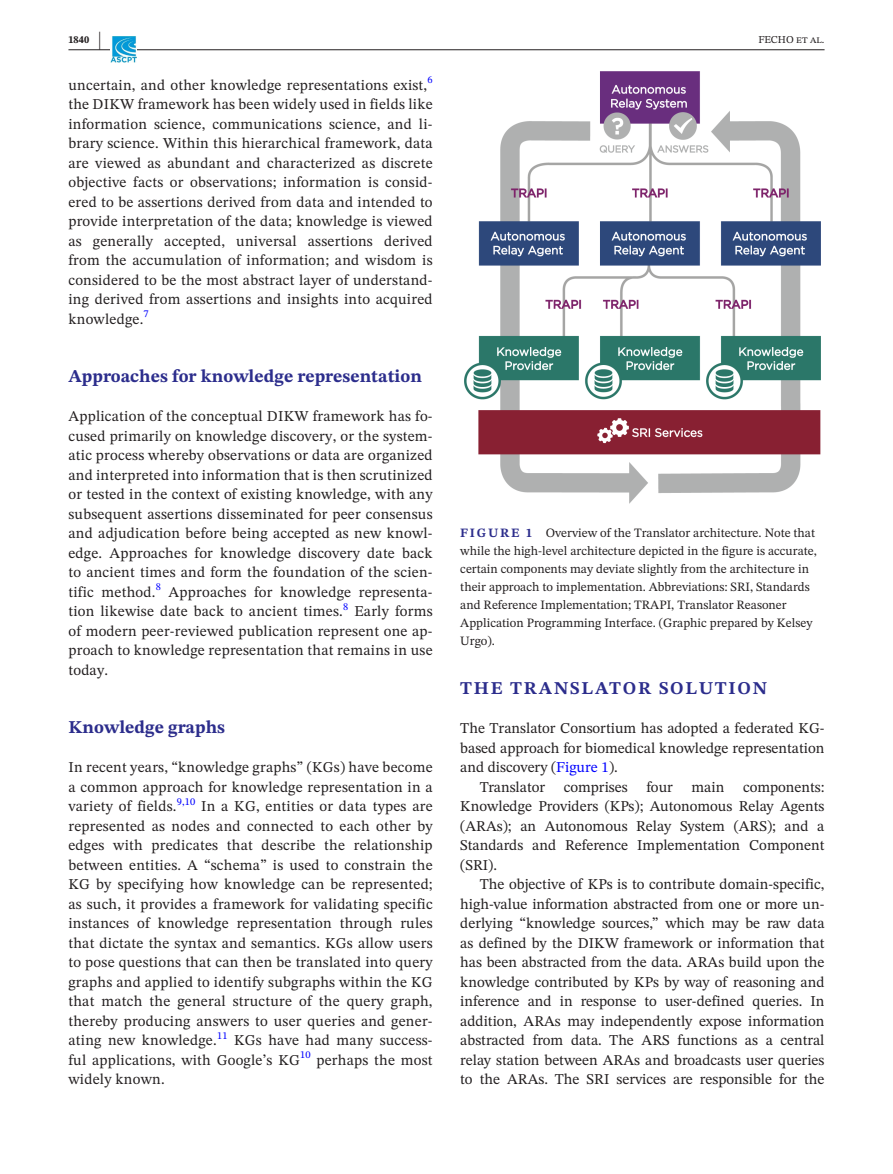
<style>
.page{position:relative;width:893px;height:1174px;background:#fff}
.page>*{position:absolute;margin:0;border:0;box-sizing:border-box;transform-origin:0 0}
.t1{font:700 18px "STIX Two Text";color:#2c2d8c}
.t2{font:700 18px "STIX Two Text";letter-spacing:.1em;color:#2c2d8c}
.t3{font:15px/19.5px "STIX Two Text";letter-spacing:.015em;color:#231f20;text-align:justify}
.t4{font:12.75px/18px "STIX Two Text";color:#231f20}
.t5{font:10.5px "STIX Two Text";color:#00f}
.t6{font:10.5px "STIX Two Text";color:#231f20}
.t7{font:700 10.5px "STIX Two Text";color:#231f20}
.s1{font-size:21px}
.s2{font-weight:700;color:#2c2d8c}
.s3{color:#00f}
</style>
<div class="page">
<hr style="left:68px;top:49px;width:756px;height:1px;background:#231f20">
<img style="left:111px;top:37px;width:25px;height:25px">
<img style="left:464px;top:71px;width:357px;height:433px">
<p class="t7" style="left:68px;top:32px;width:34px">1840 <span class="s1">|</span></p>
<p class="t6" style="left:758px;top:32px;width:68px">FECHO et al.</p>
<p class="t3" style="left:68px;top:75px;width:360px">uncertain, and other knowledge representations exist,</p>
<p class="t5" style="left:427px;top:72px;width:7px">6</p>
<p class="t3" style="left:68px;top:94px;width:366px">the DIKW framework has been widely used in fields like information science, communications science, and li&shy;brary science. Within this hierarchical framework, data are viewed as abundant and characterized as discrete objective facts or observations; information is consid&shy;ered to be assertions derived from data and intended to provide interpretation of the data; knowledge is viewed as generally accepted, universal assertions derived from the accumulation of information; and wisdom is considered to be the most abstract layer of understand&shy;ing derived from assertions and insights into acquired knowledge.</p>
<p class="t5" style="left:144px;top:306px;width:7px">7</p>
<p class="t1" style="left:68px;top:363px;width:355px">Approaches for knowledge representation</p>
<p class="t3" style="left:68px;top:406px;width:366px">Application of the conceptual DIKW framework has fo&shy;cused primarily on knowledge discovery, or the system&shy;atic process whereby observations or data are organized and interpreted into information that is then scrutinized or tested in the context of existing knowledge, with any subsequent assertions disseminated for peer consensus and adjudication before being accepted as new knowl&shy;edge. Approaches for knowledge discovery date back to ancient times and form the foundation of the scien&shy;tific method.</p>
<p class="t5" style="left:156px;top:579px;width:7px">8</p>
<p class="t3" style="left:68px;top:582px;width:366px;text-indent:100px">Approaches for knowledge representa&shy;tion likewise date back to ancient times.</p>
<p class="t5" style="left:343px;top:598px;width:7px">8</p>
<p class="t3" style="left:68px;top:601px;width:366px;text-indent:286px">Early forms of modern peer-reviewed publication represent one ap&shy;proach to knowledge representation that remains in use today.</p>
<p class="t1" style="left:68px;top:714px;width:158px">Knowledge graphs</p>
<p class="t3" style="left:68px;top:757px;width:366px">In recent years, “knowledge graphs” (KGs) have become a common approach for knowledge representation in a variety of fields.</p>
<p class="t5" style="left:177px;top:793px;width:20px">9,10</p>
<p class="t3" style="left:68px;top:796px;width:366px;text-indent:133px">In a KG, entities or data types are represented as nodes and connected to each other by edges with predicates that describe the relationship between entities. A “schema” is used to constrain the KG by specifying how knowledge can be represented; as such, it provides a framework for validating specific instances of knowledge representation through rules that dictate the syntax and semantics. KGs allow users to pose questions that can then be translated into query graphs and applied to identify subgraphs within the KG that match the general structure of the query graph, thereby producing answers to user queries and gener&shy;ating new knowledge.</p>
<p class="t5" style="left:217px;top:1027px;width:12px">11</p>
<p class="t3" style="left:68px;top:1030px;width:366px;text-indent:166px">KGs have had many success&shy;ful applications, with Google’s KG</p>
<p class="t5" style="left:300px;top:1047px;width:12px">10</p>
<p class="t3" style="left:316px;top:1050px;width:118px">perhaps the most</p>
<p class="t3" style="left:68px;top:1069px;width:98px">widely known.</p>
<p class="t4" style="left:460px;top:523px;width:358px"><span class="s2">FIGURE 1</span> Overview of the Translator architecture. Note that while the high-level architecture depicted in the figure is accurate, certain components may deviate slightly from the architecture in their approach to implementation. Abbreviations: SRI, Standards and Reference Implementation; TRAPI, Translator Reasoner Application Programming Interface. (Graphic prepared by Kelsey Urgo).</p>
<p class="t2" style="left:460px;top:675px;width:308px">THE TRANSLATOR SOLUTION</p>
<p class="t3" style="left:460px;top:718px;width:366px">The Translator Consortium has adopted a federated KG&shy;based approach for biomedical knowledge representation and discovery (<span class="s3">Figure 1</span>).</p>
<p class="t3" style="left:460px;top:777px;width:366px;text-indent:20px">Translator comprises four main components:<br>Knowledge Providers (KPs); Autonomous Relay Agents (ARAs); an Autonomous Relay System (ARS); and a Standards and Reference Implementation Component (SRI).</p>
<p class="t3" style="left:460px;top:874px;width:366px;text-indent:20px">The objective of KPs is to contribute domain-specific, high-value information abstracted from one or more un&shy;derlying “knowledge sources,” which may be raw data as defined by the DIKW framework or information that has been abstracted from the data. ARAs build upon the knowledge contributed by KPs by way of reasoning and inference and in response to user-defined queries. In addition, ARAs may independently expose information abstracted from data. The ARS functions as a central relay station between ARAs and broadcasts user queries to the ARAs. The SRI services are responsible for the</p>
</div>
